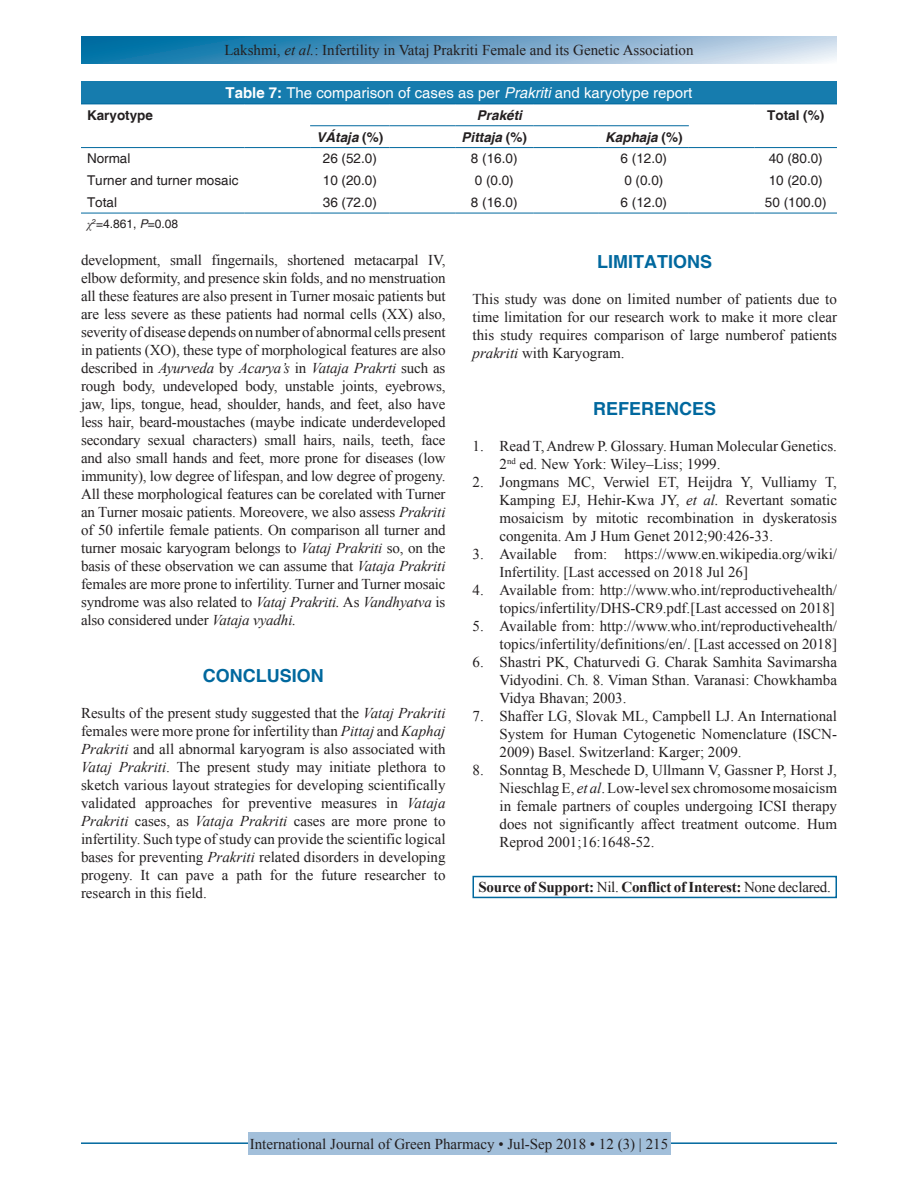
<style>
.page{position:relative;width:918px;height:1188px;background:#fff}
.page>*{position:absolute;margin:0;border:0;box-sizing:border-box;transform-origin:0 0}
.t1{font:700 18px "Helvetica";color:#00689e}
.TX{font:15px/18px "Times New Roman";color:#231f20;text-align:justify}
.REF{font:15px/18px "Times New Roman";color:#231f20;text-align:justify}
.TT{font:15px "Helvetica";color:#fff}
.t2{font:700 15px "Times New Roman";letter-spacing:-.015em;color:#231f20}
.TB{font:13.5px "Helvetica";color:#231f20}
.TCH{font:italic 700 13.5px "Helvetica";color:#231f20}
.TBL{font:13.5px "Helvetica";color:#231f20}
.TCH-2{font:700 13.5px "Helvetica";color:#231f20}
.TFN{font:12px "Helvetica";color:#231f20}
.s1{font-style:italic}
.s2{font-weight:700}
.s3{font-style:normal}
.s4{font-family:"Times New Roman";font-style:italic}
.s5{font-weight:400}
.s6{font-style:inherit}
</style>
<div class="page">
<svg style="left:81px;top:37px;width:756px;height:27px;background:#6ba4c8"></svg>
<hr style="left:81px;top:1142px;width:756px;height:2px;background:#00689e">
<div style="left:248px;top:1133px;width:422px;height:22px;background:#a2bfda"></div>
<div style="left:81px;top:81px;width:756px;height:23px;background:#167cae"></div>
<hr style="left:81px;top:213px;width:163px;height:1px;background:#00689e">
<hr style="left:244px;top:213px;width:66px;height:1px;background:#00689e">
<hr style="left:310px;top:213px;width:80px;height:1px;background:#00689e">
<hr style="left:390px;top:213px;width:65px;height:1px;background:#00689e">
<hr style="left:455px;top:213px;width:78px;height:1px;background:#00689e">
<hr style="left:533px;top:213px;width:66px;height:1px;background:#00689e">
<hr style="left:599px;top:213px;width:90px;height:1px;background:#00689e">
<hr style="left:689px;top:213px;width:65px;height:1px;background:#00689e">
<hr style="left:754px;top:213px;width:83px;height:1px;background:#00689e">
<hr style="left:81px;top:104px;width:163px;height:1px;background:#00689e">
<hr style="left:244px;top:104px;width:66px;height:1px;background:#00689e">
<hr style="left:310px;top:104px;width:80px;height:1px;background:#00689e">
<hr style="left:390px;top:104px;width:65px;height:1px;background:#00689e">
<hr style="left:455px;top:104px;width:78px;height:1px;background:#00689e">
<hr style="left:533px;top:104px;width:66px;height:1px;background:#00689e">
<hr style="left:599px;top:104px;width:90px;height:1px;background:#00689e">
<hr style="left:754px;top:104px;width:83px;height:1px;background:#00689e">
<hr style="left:81px;top:147px;width:163px;height:1px;background:#00689e">
<hr style="left:244px;top:147px;width:66px;height:1px;background:#00689e">
<hr style="left:310px;top:147px;width:80px;height:1px;background:#00689e">
<hr style="left:390px;top:147px;width:65px;height:1px;background:#00689e">
<hr style="left:455px;top:147px;width:78px;height:1px;background:#00689e">
<hr style="left:533px;top:147px;width:66px;height:1px;background:#00689e">
<hr style="left:599px;top:147px;width:90px;height:1px;background:#00689e">
<hr style="left:754px;top:147px;width:83px;height:1px;background:#00689e">
<hr style="left:689px;top:104px;width:65px;height:1px;background:#00689e">
<hr style="left:689px;top:147px;width:65px;height:1px;background:#00689e">
<hr style="left:310px;top:125px;width:80px;height:1px;background:#00689e">
<hr style="left:390px;top:125px;width:65px;height:1px;background:#00689e">
<hr style="left:455px;top:125px;width:78px;height:1px;background:#00689e">
<hr style="left:533px;top:125px;width:66px;height:1px;background:#00689e">
<hr style="left:599px;top:125px;width:90px;height:1px;background:#00689e">
<div style="left:472px;top:876px;width:365px;height:22px;border:2px solid #00689e"></div>
<p class="TX" style="left:224px;top:41px;width:471px">Lakshmi, <span class="s1">et al.</span>: Infertility in Vataj Prakriti Female and its Genetic Association</p>
<p class="TT" style="left:226px;top:84px;width:468px"><span class="s2">Table 7:</span> The comparison of cases as per <span class="s1">Prakriti</span> and karyotype report</p>
<p class="TCH-2" style="left:87px;top:107px;width:68px">Karyotype</p>
<p class="TCH" style="left:477px;top:107px;width:47px">Prakéti</p>
<p class="TCH-2" style="left:767px;top:107px;width:58px">Total (%)</p>
<p class="TCH" style="left:316px;top:129px;width:68px">VÁtaja <span class="s3">(%)</span></p>
<p class="TCH" style="left:462px;top:129px;width:67px">Pittaja <span class="s3">(%)</span></p>
<p class="TCH" style="left:605px;top:129px;width:79px">Kaphaja <span class="s3">(%)</span></p>
<p class="TB" style="left:87px;top:151px;width:45px">Normal</p>
<p class="TB" style="left:323px;top:151px;width:56px">26 (52.0)</p>
<p class="TB" style="left:471px;top:151px;width:48px">8 (16.0)</p>
<p class="TB" style="left:621px;top:151px;width:48px">6 (12.0)</p>
<p class="TB" style="left:769px;top:151px;width:56px">40 (80.0)</p>
<p class="TB" style="left:87px;top:173px;width:153px">Turner and turner mosaic</p>
<p class="TB" style="left:323px;top:173px;width:56px">10 (20.0)</p>
<p class="TB" style="left:475px;top:173px;width:41px">0 (0.0)</p>
<p class="TB" style="left:624px;top:173px;width:41px">0 (0.0)</p>
<p class="TB" style="left:769px;top:173px;width:56px">10 (20.0)</p>
<p class="TBL" style="left:87px;top:195px;width:32px">Total</p>
<p class="TBL" style="left:323px;top:195px;width:56px">36 (72.0)</p>
<p class="TBL" style="left:471px;top:195px;width:48px">8 (16.0)</p>
<p class="TBL" style="left:621px;top:195px;width:48px">6 (12.0)</p>
<p class="TBL" style="left:765px;top:195px;width:63px">50 (100.0)</p>
<p class="TFN" style="left:87px;top:217px;width:93px"><span class="s4">χ</span><sup>2</sup>=4.861, <span class="s1">P</span>=0.08</p>
<p class="TX" style="left:81px;top:251px;width:366px">development, small fingernails, shortened metacarpal IV, elbow deformity, and presence skin folds, and no menstruation all these features are also present in Turner mosaic patients but are less severe as these patients had normal cells (XX) also, severity of disease depends on number of abnormal cells present in patients (XO), these type of morphological features are also described in <span class="s1">Ayurveda</span> by <span class="s1">Acarya’s</span> in <span class="s1">Vataja Prakrti</span> such as rough body, undeveloped body, unstable joints, eyebrows, jaw, lips, tongue, head, shoulder, hands, and feet, also have less hair, beard-moustaches (maybe indicate underdeveloped secondary sexual characters) small hairs, nails, teeth, face and also small hands and feet, more prone for diseases (low immunity), low degree of lifespan, and low degree of progeny.<br>All these morphological features can be corelated with Turner an Turner mosaic patients. Moreovere, we also assess <span class="s1">Prakriti </span>of 50 infertile female patients. On comparison all turner and turner mosaic karyogram belongs to <span class="s1">Vataj Prakriti</span> so, on the basis of these observation we can assume that <span class="s1">Vataja Prakriti </span>females are more prone to infertility. Turner and Turner mosaic syndrome was also related to <span class="s1">Vataj Prakriti.</span> As <span class="s1">Vandhyatva</span> is also considered under <span class="s1">Vataja vyadhi.</span></p>
<h1 class="t1" style="left:203px;top:665px;width:122px">CONCLUSION</h1>
<p class="TX" style="left:81px;top:704px;width:366px">Results of the present study suggested that the <span class="s1">Vataj Prakriti </span>females were more prone for infertility than <span class="s1">Pittaj</span> and <span class="s1">Kaphaj Prakriti</span> and all abnormal karyogram is also associated with <span class="s1">Vataj Prakriti</span>. The present study may initiate plethora to sketch various layout strategies for developing scientifically validated approaches for preventive measures in <span class="s1">Vataja Prakriti</span> cases, as <span class="s1">Vataja Prakriti</span> cases are more prone to infertility. Such type of study can provide the scientific logical bases for preventing <span class="s1">Prakriti</span> related disorders in developing progeny. It can pave a path for the future researcher to research in this field.</p>
<h1 class="t1" style="left:597px;top:251px;width:117px">LIMITATIONS</h1>
<p class="TX" style="left:472px;top:290px;width:366px">This study was done on limited number of patients due to time limitation for our research work to make it more clear this study requires comparison of large numberof patients <span class="s1">prakriti</span> with Karyogram.</p>
<h1 class="t1" style="left:593px;top:398px;width:125px">REFERENCES</h1>
<p class="REF" style="left:500px;top:437px;width:339px;text-indent:-27px">1. Read T, Andrew P. Glossary. Human Molecular Genetics.<br>2<sup>nd</sup> ed. New York: Wiley–Liss; 1999.</p>
<p class="REF" style="left:500px;top:473px;width:339px;text-indent:-27px">2. Jongmans MC, Verwiel ET, Heijdra Y, Vulliamy T, Kamping EJ, Hehir-Kwa JY, <span class="s1">et al.</span> Revertant somatic mosaicism by mitotic recombination in dyskeratosis congenita. Am J Hum Genet 2012;90:426-33.</p>
<p class="REF" style="left:500px;top:545px;width:339px;text-indent:-27px">3. Available from: https://www.en.wikipedia.org/wiki/<br>Infertility. [Last accessed on 2018 Jul 26]</p>
<p class="REF" style="left:472px;top:581px;width:366px;text-align:right">4. Available from: http://www.who.int/reproductivehealth/ topics/infertility/DHS-CR9.pdf.[Last accessed on 2018]</p>
<p class="REF" style="left:472px;top:617px;width:366px;text-align:right">5. Available from: http://www.who.int/reproductivehealth/ topics/infertility/definitions/en/. [Last accessed on 2018]</p>
<p class="REF" style="left:500px;top:653px;width:339px;text-indent:-27px">6. Shastri PK, Chaturvedi G. Charak Samhita Savimarsha Vidyodini. Ch. 8. Viman Sthan. Varanasi: Chowkhamba Vidya Bhavan; 2003.</p>
<p class="REF" style="left:500px;top:707px;width:339px;text-indent:-27px">7. Shaffer LG, Slovak ML, Campbell LJ. An International System for Human Cytogenetic Nomenclature (ISCN-2009) Basel. Switzerland: Karger; 2009.</p>
<p class="REF" style="left:500px;top:761px;width:339px;text-indent:-27px">8. Sonntag B, Meschede D, Ullmann V, Gassner P, Horst J, Nieschlag E, <span class="s1">et al</span>. Low-level sex chromosome mosaicism in female partners of couples undergoing ICSI therapy does not significantly affect treatment outcome. Hum Reprod 2001;16:1648-52.</p>
<p class="t2" style="left:478px;top:877px;width:354px">Source of Support: <span class="s5">Nil.</span> Conflict of Interest: <span class="s5">None declared.</span></p>
<p class="TX" style="left:250px;top:1135px;width:420px">International Journal of Green Pharmacy <span class="s6">•</span> Jul-Sep <span class="s6">2018 • 12 (3) | 215</span></p>
</div>
